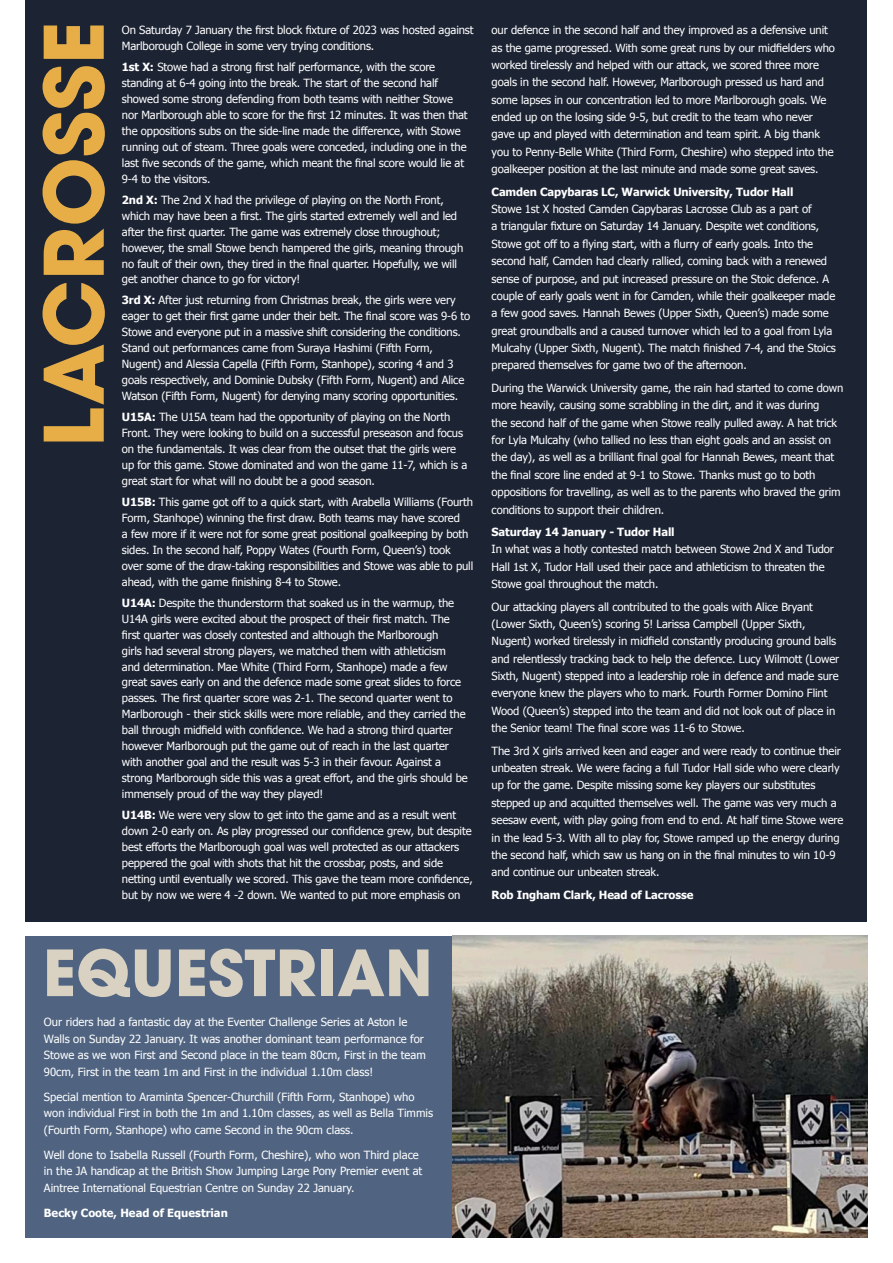
<style>
.page{position:relative;width:893px;height:1263px;background:#fff}
.page>*{position:absolute;margin:0;border:0;box-sizing:border-box;transform-origin:0 0}
.t1{font:700 63px "ITC Avant Garde Pro";color:#d9d1c2}
.t2{font:11.25px/15.9px "Tahoma";letter-spacing:-.01em;color:#fff}
.t3{font:700 11.25px "Tahoma";letter-spacing:-.01em;color:#fff}
.s1{font-weight:700}
</style>
<div class="page">
<div style="left:26px;top:0;width:841px;height:921px;background:#1c2333"></div>
<svg style="left:43px;top:26px;width:62px;height:415px"></svg>
<div style="left:26px;top:936px;width:839px;height:301px;background:#506481"></div>
<img style="left:452px;top:936px;width:415px;height:301px">
<p class="t2" style="left:122px;top:22px;width:353px">On Saturday 7 January the first block fixture of 2023 was hosted against<br>Marlborough College in some very trying conditions.</p>
<p class="t2" style="left:122px;top:59px;width:347px"><span class="s1">1st X:</span> Stowe had a strong first half performance, with the score standing at 6-4 going into the break. The start of the second half showed some strong defending from both teams with neither Stowe nor Marlborough able to score for the first 12 minutes. It was then that the oppositions subs on the side-line made the difference, with Stowe running out of steam. Three goals were conceded, including one in the last five seconds of the game, which meant the final score would lie at 9-4 to the visitors.</p>
<p class="t2" style="left:122px;top:191px;width:343px"><span class="s1">2nd X:</span> The 2nd X had the privilege of playing on the North Front, which may have been a first. The girls started extremely well and led after the first quarter. The game was extremely close throughout; however, the small Stowe bench hampered the girls, meaning through no fault of their own, they tired in the final quarter. Hopefully, we will get another chance to go for victory!</p>
<p class="t2" style="left:122px;top:292px;width:350px"><span class="s1">3rd X:</span> After just returning from Christmas break, the girls were very eager to get their first game under their belt. The final score was 9-6 to Stowe and everyone put in a massive shift considering the conditions.<br>Stand out performances came from Suraya Hashimi (Fifth Form, Nugent) and Alessia Capella (Fifth Form, Stanhope), scoring 4 and 3 goals respectively, and Dominie Dubsky (Fifth Form, Nugent) and Alice Watson (Fifth Form, Nugent) for denying many scoring opportunities.</p>
<p class="t2" style="left:122px;top:409px;width:347px"><span class="s1">U15A:</span> The U15A team had the opportunity of playing on the North Front. They were looking to build on a successful preseason and focus on the fundamentals. It was clear from the outset that the girls were up for this game. Stowe dominated and won the game 11-7, which is a great start for what will no doubt be a good season.</p>
<p class="t2" style="left:122px;top:493px;width:353px"><span class="s1">U15B:</span> This game got off to a quick start, with Arabella Williams (Fourth Form, Stanhope) winning the first draw. Both teams may have scored<br>a few more if it were not for some great positional goalkeeping by both sides. In the second half, Poppy Wates (Fourth Form, Queen’s) took over some of the draw-taking responsibilities and Stowe was able to pull ahead, with the game finishing 8-4 to Stowe.</p>
<p class="t2" style="left:122px;top:594px;width:347px"><span class="s1">U14A:</span> Despite the thunderstorm that soaked us in the warmup, the U14A girls were excited about the prospect of their first match. The first quarter was closely contested and although the Marlborough<br>girls had several strong players, we matched them with athleticism<br>and determination. Mae White (Third Form, Stanhope) made a few great saves early on and the defence made some great slides to force passes. The first quarter score was 2-1. The second quarter went to Marlborough - their stick skills were more reliable, and they carried the ball through midfield with confidence. We had a strong third quarter however Marlborough put the game out of reach in the last quarter with another goal and the result was 5-3 in their favour. Against a strong Marlborough side this was a great effort, and the girls should be immensely proud of the way they played!</p>
<p class="t2" style="left:122px;top:806px;width:352px"><span class="s1">U14B:</span> We were very slow to get into the game and as a result went down 2-0 early on. As play progressed our confidence grew, but despite best efforts the Marlborough goal was well protected as our attackers peppered the goal with shots that hit the crossbar, posts, and side netting until eventually we scored. This gave the team more confidence, but by now we were 4 -2 down. We wanted to put more emphasis on</p>
<p class="t2" style="left:492px;top:21px;width:345px;line-height:17.4px">our defence in the second half and they improved as a defensive unit as the game progressed. With some great runs by our midfielders who worked tirelessly and helped with our attack, we scored three more goals in the second half. However, Marlborough pressed us hard and some lapses in our concentration led to more Marlborough goals. We ended up on the losing side 9-5, but credit to the team who never gave up and played with determination and team spirit. A big thank you to Penny-Belle White (Third Form, Cheshire) who stepped into the goalkeeper position at the last minute and made some great saves.</p>
<p class="t2" style="left:492px;top:182px;width:346px;line-height:17.4px"><span class="s1">Camden Capybaras LC, Warwick University, Tudor Hall<br></span>Stowe 1st X hosted Camden Capybaras Lacrosse Club as a part of<br>a triangular fixture on Saturday 14 January. Despite wet conditions, Stowe got off to a flying start, with a flurry of early goals. Into the second half, Camden had clearly rallied, coming back with a renewed sense of purpose, and put increased pressure on the Stoic defence. A couple of early goals went in for Camden, while their goalkeeper made a few good saves. Hannah Bewes (Upper Sixth, Queen’s) made some great groundballs and a caused turnover which led to a goal from Lyla Mulcahy (Upper Sixth, Nugent). The match finished 7-4, and the Stoics prepared themselves for game two of the afternoon.</p>
<p class="t2" style="left:492px;top:379px;width:353px;line-height:17.4px">During the Warwick University game, the rain had started to come down more heavily, causing some scrabbling in the dirt, and it was during<br>the second half of the game when Stowe really pulled away. A hat trick for Lyla Mulcahy (who tallied no less than eight goals and an assist on the day), as well as a brilliant final goal for Hannah Bewes, meant that the final score line ended at 9-1 to Stowe. Thanks must go to both oppositions for travelling, as well as to the parents who braved the grim conditions to support their children.</p>
<p class="t2" style="left:492px;top:523px;width:344px;line-height:17.4px"><span class="s1">Saturday 14 January - Tudor Hall<br></span>In what was a hotly contested match between Stowe 2nd X and Tudor Hall 1st X, Tudor Hall used their pace and athleticism to threaten the Stowe goal throughout the match.</p>
<p class="t2" style="left:492px;top:597px;width:349px;line-height:17.4px">Our attacking players all contributed to the goals with Alice Bryant (Lower Sixth, Queen’s) scoring 5! Larissa Campbell (Upper Sixth, Nugent) worked tirelessly in midfield constantly producing ground balls and relentlessly tracking back to help the defence. Lucy Wilmott (Lower Sixth, Nugent) stepped into a leadership role in defence and made sure everyone knew the players who to mark. Fourth Former Domino Flint Wood (Queen’s) stepped into the team and did not look out of place in the Senior team! The final score was 11-6 to Stowe.</p>
<p class="t2" style="left:492px;top:741px;width:353px;line-height:17.4px">The 3rd X girls arrived keen and eager and were ready to continue their unbeaten streak. We were facing a full Tudor Hall side who were clearly up for the game. Despite missing some key players our substitutes stepped up and acquitted themselves well. The game was very much a seesaw event, with play going from end to end. At half time Stowe were in the lead 5-3. With all to play for, Stowe ramped up the energy during the second half, which saw us hang on in the final minutes to win 10-9 and continue our unbeaten streak.</p>
<p class="t3" style="left:492px;top:887px;width:203px">Rob Ingham Clark, Head of Lacrosse</p>
<p class="t1" style="left:43px;top:931px;width:391px">EQUESTRIAN</p>
<p class="t2" style="left:44px;top:1013px;width:383px;line-height:16.5px">Our riders had a fantastic day at the Eventer Challenge Series at Aston le Walls on Sunday 22 January. It was another dominant team performance for Stowe as we won First and Second place in the team 80cm, First in the team 90cm, First in the team 1m and First in the individual 1.10m class!</p>
<p class="t2" style="left:44px;top:1088px;width:391px;line-height:16.5px">Special mention to Araminta Spencer-Churchill (Fifth Form, Stanhope) who won individual First in both the 1m and 1.10m classes, as well as Bella Timmis (Fourth Form, Stanhope) who came Second in the 90cm class.</p>
<p class="t2" style="left:44px;top:1146px;width:380px;line-height:16.5px">Well done to Isabella Russell (Fourth Form, Cheshire), who won Third place in the JA handicap at the British Show Jumping Large Pony Premier event at<br>Aintree International Equestrian Centre on Sunday 22 January.</p>
<p class="t3" style="left:44px;top:1205px;width:185px">Becky Coote, Head of Equestrian</p>
</div>
